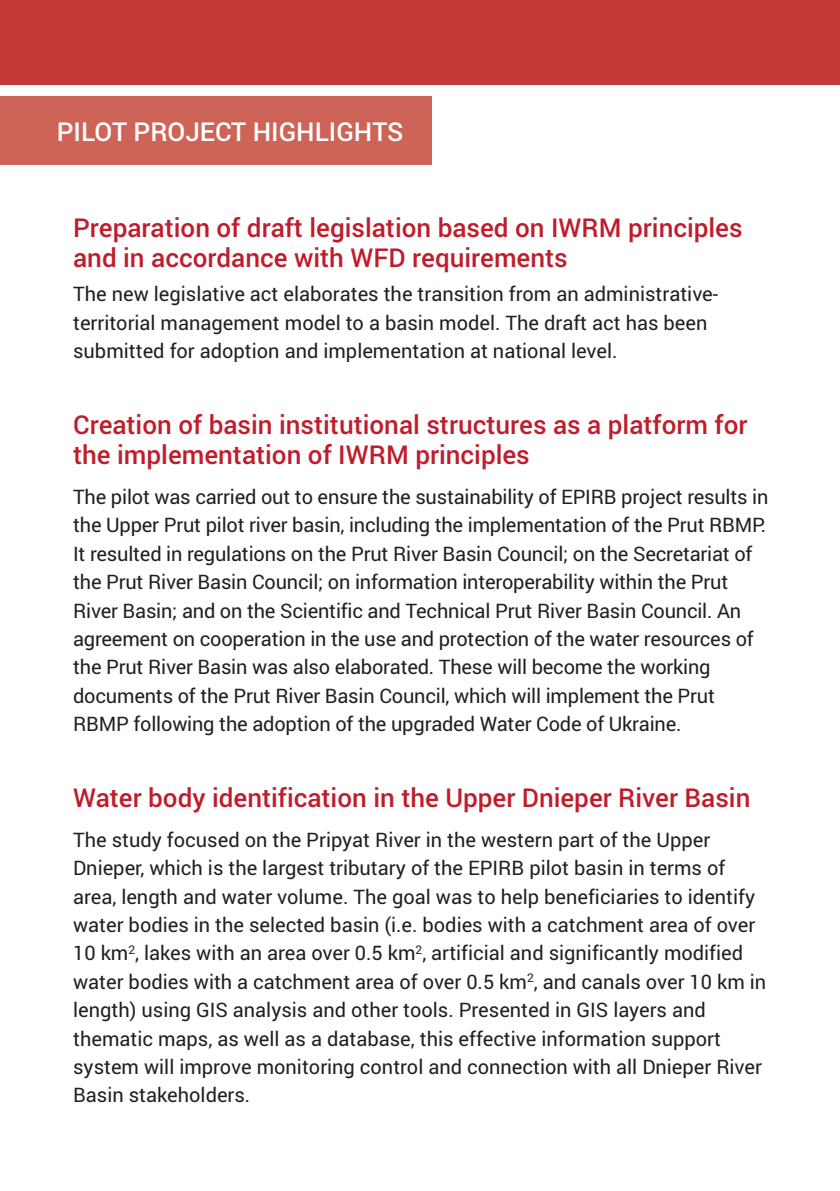
<style>
.page{position:relative;width:840px;height:1191px;background:#fff}
.page>*{position:absolute;margin:0;border:0;box-sizing:border-box;transform-origin:0 0}
.t1{font:500 26px/30px "Roboto";color:#bf1d2c}
.t2{font:500 26px "Roboto";color:#fff}
.t3{font:20px/28.4px "Roboto";color:#231f20}
</style>
<div class="page">
<div style="left:0;top:0;width:839px;height:85px;background:#c43938"></div>
<div style="left:0;top:96px;width:431px;height:68px;background:#ce6457"></div>
<h1 class="t2" style="left:57px;top:116px;width:348px">PILOT PROJECT HIGHLIGHTS</h1>
<h1 class="t1" style="left:73px;top:213px;width:670px">Preparation of draft legislation based on IWRM principles and in accordance with WFD requirements</h1>
<p class="t3" style="left:73px;top:280px;width:646px">The new legislative act elaborates the transition from an administrative&shy;territorial management model to a basin model. The draft act has been submitted for adoption and implementation at national level.</p>
<h1 class="t1" style="left:73px;top:409px;width:675px">Creation of basin institutional structures as a platform for the implementation of IWRM principles</h1>
<p class="t3" style="left:73px;top:483px;width:696px">The pilot was carried out to ensure the sustainability of EPIRB project results in the Upper Prut pilot river basin, including the implementation of the Prut RBMP.<br>It resulted in regulations on the Prut River Basin Council; on the Secretariat of the Prut River Basin Council; on information interoperability within the Prut River Basin; and on the Scientific and Technical Prut River Basin Council. An agreement on cooperation in the use and protection of the water resources of the Prut River Basin was also elaborated. These will become the working documents of the Prut River Basin Council, which will implement the Prut RBMP following the adoption of the upgraded Water Code of Ukraine.</p>
<h1 class="t1" style="left:73px;top:783px;width:678px">Water body identification in the Upper Dnieper River Basin</h1>
<p class="t3" style="left:73px;top:825px;width:694px">The study focused on the Pripyat River in the western part of the Upper Dnieper, which is the largest tributary of the EPIRB pilot basin in terms of area, length and water volume. The goal was to help beneficiaries to identify water bodies in the selected basin (i.e. bodies with a catchment area of over 10 km<sup>2</sup>, lakes with an area over 0.5 km<sup>2</sup>, artificial and significantly modified water bodies with a catchment area of over 0.5 km<sup>2</sup>, and canals over 10 km in length) using GIS analysis and other tools. Presented in GIS layers and thematic maps, as well as a database, this effective information support system will improve monitoring control and connection with all Dnieper River Basin stakeholders.</p>
</div>
